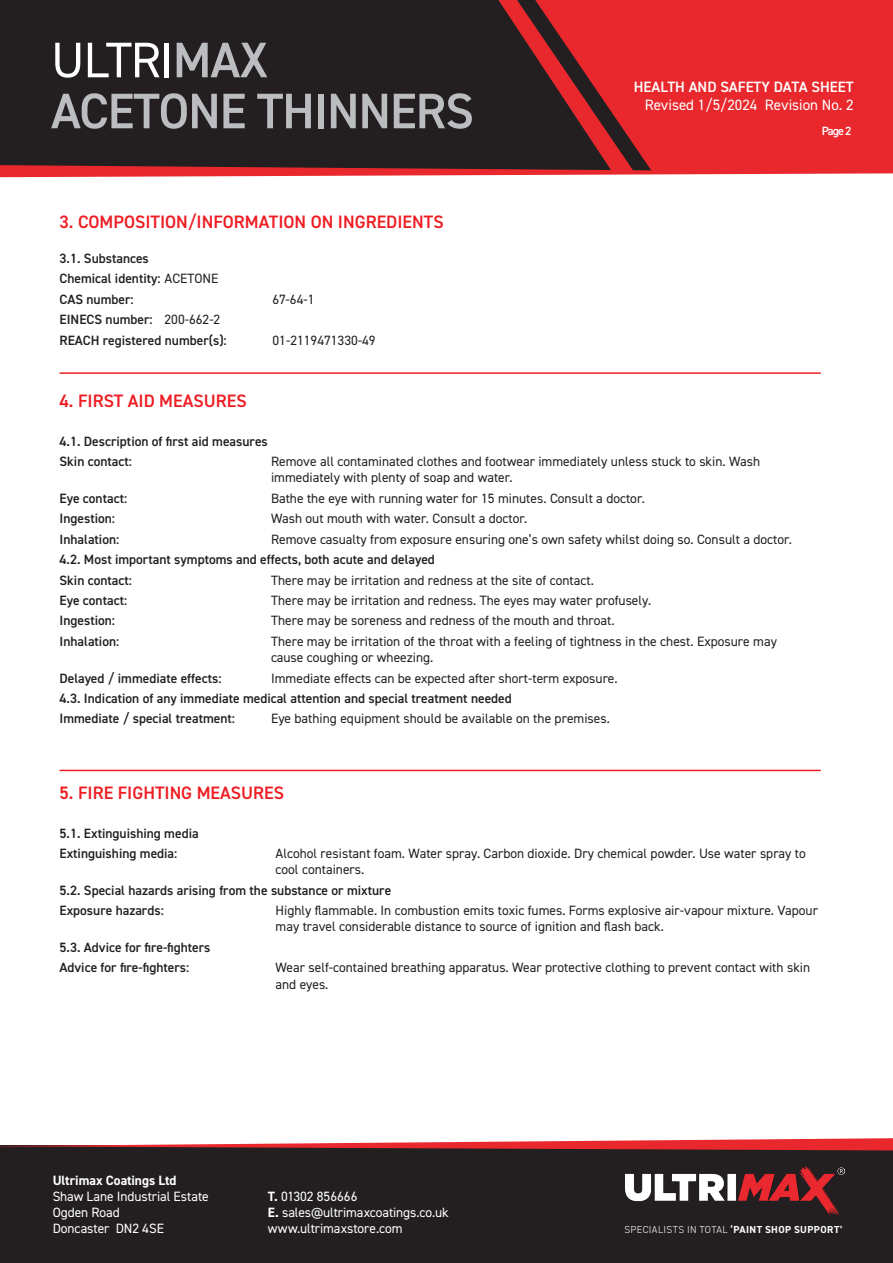
<style>
.page{position:relative;width:893px;height:1263px;background:#fff}
.page>*{position:absolute;margin:0;border:0;box-sizing:border-box;transform-origin:0 0}
.t1{font:600 50.1px/51px "DIN2014";letter-spacing:-.02em;color:#bcbdc0}
.t2{font:600 18px "DIN2014";color:#ee1d23}
.t3{font:15px "DIN2014";color:#fff}
.t4{font:600 15px "DIN2014";color:#fff}
.t5{font:13.5px/16.2px "DIN2014";color:#231f20}
.t6{font:600 13.5px "DIN2014";color:#231f20}
.t7{font:13.5px/16.2px "DIN2014";letter-spacing:-.005em;color:#fff}
.t8{font:700 13.5px "DIN2014";color:#fff}
.t9{font:600 12px "DIN2014";color:#fff}
.t10{font:300 10.2px "DIN2014";letter-spacing:.035em;color:#fff}
.s1{font-weight:400;color:#fff}
.s2{font-weight:400}
.s3{font-weight:700}
</style>
<div class="page">
<svg style="left:0;top:0;width:893px;height:177px;background:#712427"></svg>
<div style="left:0;top:1145px;width:893px;height:118px;background:#231f20"></div>
<svg style="left:0;top:1138px;width:893px;height:13px"></svg>
<img style="left:626px;top:1166px;width:219px;height:50px">
<hr style="left:60px;top:372px;width:761px;height:2px;background:#ee1d23">
<hr style="left:60px;top:770px;width:761px;height:1px;background:#ee1d23">
<h1 class="t1" style="left:51px;top:33px;width:424px"><span class="s1">ULTRI</span>MAX<br>ACETONE THINNERS</h1>
<p class="t2" style="left:60px;top:210px;width:386px">3. COMPOSITION/INFORMATION ON INGREDIENTS</p>
<p class="t6" style="left:60px;top:249px;width:91px">3.1. Substances</p>
<p class="t6" style="left:60px;top:270px;width:160px">Chemical identity: <span class="s2">ACETONE</span></p>
<p class="t6" style="left:60px;top:290px;width:76px">CAS number:</p>
<p class="t5" style="left:273px;top:291px;width:43px">67-64-1</p>
<p class="t6" style="left:60px;top:311px;width:162px">EINECS number: <span class="s2">200-662-2</span></p>
<p class="t6" style="left:60px;top:331px;width:169px">REACH registered number(s):</p>
<p class="t5" style="left:273px;top:332px;width:105px">01-2119471330-49</p>
<p class="t4" style="left:634px;top:77px;width:221px">HEALTH AND SAFETY DATA SHEET</p>
<p class="t3" style="left:645px;top:96px;width:210px">Revised 1/5/2024 Revision No. 2</p>
<p class="t9" style="left:822px;top:123px;width:31px">Page 2</p>
<p class="t2" style="left:60px;top:388px;width:189px">4. FIRST AID MEASURES</p>
<p class="t6" style="left:60px;top:432px;width:210px">4.1. Description of first aid measures</p>
<p class="t6" style="left:60px;top:452px;width:74px">Skin contact:</p>
<p class="t5" style="left:271px;top:453px;width:491px">Remove all contaminated clothes and footwear immediately unless stuck to skin. Wash immediately with plenty of soap and water.</p>
<p class="t6" style="left:60px;top:489px;width:69px">Eye contact:</p>
<p class="t5" style="left:271px;top:490px;width:375px">Bathe the eye with running water for 15 minutes. Consult a doctor.</p>
<p class="t6" style="left:60px;top:510px;width:57px">Ingestion:</p>
<p class="t5" style="left:271px;top:510px;width:258px">Wash out mouth with water. Consult a doctor.</p>
<p class="t6" style="left:60px;top:530px;width:61px">Inhalation:</p>
<p class="t5" style="left:271px;top:531px;width:522px">Remove casualty from exposure ensuring one’s own safety whilst doing so. Consult a doctor.</p>
<p class="t6" style="left:60px;top:550px;width:377px">4.2. Most important symptoms and effects, both acute and delayed</p>
<p class="t6" style="left:60px;top:571px;width:74px">Skin contact:</p>
<p class="t5" style="left:271px;top:571px;width:324px">There may be irritation and redness at the site of contact.</p>
<p class="t6" style="left:60px;top:591px;width:69px">Eye contact:</p>
<p class="t5" style="left:271px;top:592px;width:382px">There may be irritation and redness. The eyes may water profusely.</p>
<p class="t6" style="left:60px;top:612px;width:57px">Ingestion:</p>
<p class="t5" style="left:271px;top:612px;width:345px">There may be soreness and redness of the mouth and throat.</p>
<p class="t6" style="left:60px;top:632px;width:61px">Inhalation:</p>
<p class="t5" style="left:271px;top:633px;width:507px">There may be irritation of the throat with a feeling of tightness in the chest. Exposure may cause coughing or wheezing.</p>
<p class="t6" style="left:60px;top:669px;width:164px">Delayed / immediate effects:</p>
<p class="t5" style="left:271px;top:669px;width:348px">Immediate effects can be expected after short-term exposure.</p>
<p class="t6" style="left:60px;top:689px;width:454px">4.3. Indication of any immediate medical attention and special treatment needed</p>
<p class="t6" style="left:60px;top:710px;width:177px">Immediate / special treatment:</p>
<p class="t5" style="left:271px;top:710px;width:340px">Eye bathing equipment should be available on the premises.</p>
<p class="t2" style="left:60px;top:780px;width:226px">5. FIRE FIGHTING MEASURES</p>
<p class="t6" style="left:60px;top:824px;width:141px">5.1. Extinguishing media</p>
<p class="t6" style="left:60px;top:844px;width:119px">Extinguishing media:</p>
<p class="t5" style="left:276px;top:845px;width:532px">Alcohol resistant foam. Water spray. Carbon dioxide. Dry chemical powder. Use water spray to cool containers.</p>
<p class="t6" style="left:60px;top:881px;width:333px">5.2. Special hazards arising from the substance or mixture</p>
<p class="t6" style="left:60px;top:902px;width:106px">Exposure hazards:</p>
<p class="t5" style="left:276px;top:902px;width:544px">Highly flammable. In combustion emits toxic fumes. Forms explosive air-vapour mixture. Vapour may travel considerable distance to source of ignition and flash back.</p>
<p class="t6" style="left:60px;top:938px;width:153px">5.3. Advice for fire-fighters</p>
<p class="t6" style="left:60px;top:959px;width:131px">Advice for fire-fighters:</p>
<p class="t5" style="left:276px;top:959px;width:536px">Wear self-contained breathing apparatus. Wear protective clothing to prevent contact with skin and eyes.</p>
<p class="t8" style="left:53px;top:1171px;width:125px">Ultrimax Coatings Ltd</p>
<p class="t7" style="left:53px;top:1188px;width:158px">Shaw Lane Industrial Estate<br>Ogden Road<br>Doncaster DN2 4SE</p>
<p class="t7" style="left:268px;top:1188px;width:182px"><span class="s3">T.</span> 01302 856666<br><span class="s3">E.</span> sales@ultrimaxcoatings.co.uk www.ultrimaxstore.com</p>
<p class="t10" style="left:624px;top:1224px;width:220px">SPECIALISTS IN TOTAL <span class="s3">‘PAINT SHOP SUPPORT’</span></p>
</div>
